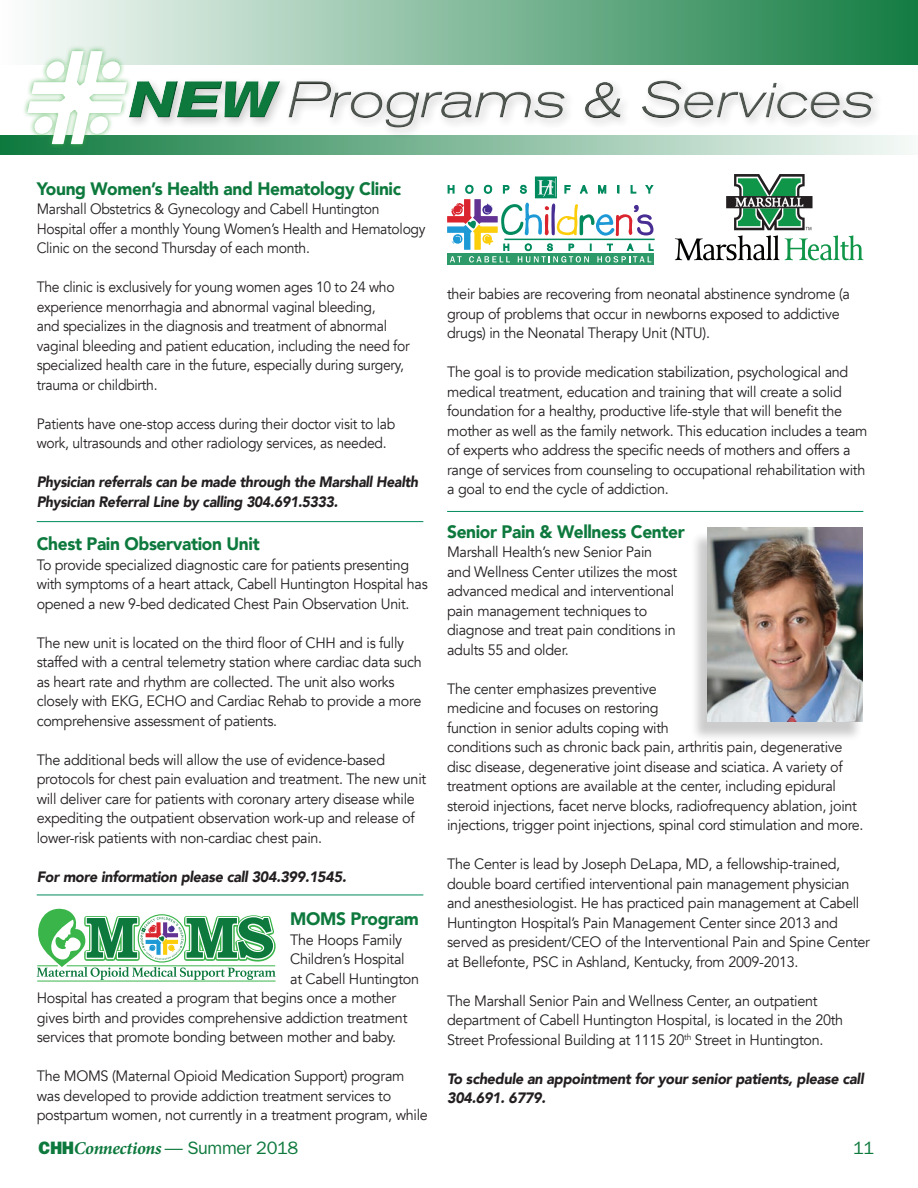
<style>
.page{position:relative;width:918px;height:1188px;background:#fff}
.page>*{position:absolute;margin:0;border:0;box-sizing:border-box;transform-origin:0 0}
.t1{font:italic 300 expanded 51px "Nissan AG";color:#4f5650}
.t2{font:900 18px "Avenir";letter-spacing:-.02em;color:#0d793d;scale:.96 1}
.t3{font:italic 700 18px "Minion Pro";letter-spacing:-.02em;color:#0d793d}
.t4{font:18px "ITC Franklin Gothic Std";color:#0d793d}
.t5{font:15px/19.5px "Avenir";letter-spacing:-.02em;color:#231f20;scale:.96 1}
.t6{font:15px/19.5px "Avenir";letter-spacing:-.02em;color:#231f20;scale:.93 1}
.t7{font:15px/19.5px "Avenir";letter-spacing:-.02em;color:#231f20;scale:.95 1}
.t8{font:italic 900 15px/19.5px "Avenir";letter-spacing:-.02em;color:#231f20;scale:.96 1}
.t9{font:italic 900 15px/19.5px "Avenir";letter-spacing:-.02em;color:#231f20;scale:.93 1}
.s1{font-weight:700;color:#0d793d}
.s2{font-family:"ITC Franklin Gothic Std Hvy";font-weight:400;font-style:normal}
.s3{font-family:"ITC Franklin Gothic Std";font-weight:400;font-style:normal}
</style>
<div class="page">
<div style="left:0;top:0;width:918px;height:65px;background:linear-gradient(to right,#fdfefd,#137c42)"></div>
<div style="left:0;top:135px;width:918px;height:20px;background:linear-gradient(to right,#0e793d,#f6faf8)"></div>
<div style="left:125px;top:76px;width:760px;height:63px;background:#231f20;opacity:.23"></div>
<div style="left:128px;top:80px;width:746px;height:45px;background:#fff"></div>
<div style="left:128px;top:81px;width:746px;height:47px;background:#231f20;opacity:.75"></div>
<div style="left:23px;top:46px;width:109px;height:104px;background:#40ae49;opacity:.75"></div>
<svg style="left:21px;top:51px;width:113px;height:93px"></svg>
<svg style="left:675px;top:174px;width:188px;height:86px"></svg>
<div style="left:535px;top:177px;width:22px;height:21px;border:2px solid #008a5e"></div>
<hr style="left:504px;top:239px;width:151px;height:1px;background:#008a5e">
<div style="left:448px;top:253px;width:206px;height:12px;background:#2e9969"></div>
<svg style="left:447px;top:180px;width:207px;height:83px"></svg>
<hr style="left:37px;top:981px;width:239px;height:1px;background:#3ab54a">
<svg style="left:37px;top:909px;width:239px;height:71px"></svg>
<div style="left:691px;top:531px;width:172px;height:211px;background:#231f20;opacity:.23"></div>
<img style="left:707px;top:527px;width:156px;height:194px">
<hr style="left:37px;top:521px;width:386px;height:1px;background:#008a5e">
<hr style="left:37px;top:895px;width:386px;height:1px;background:#008a5e">
<hr style="left:447px;top:511px;width:416px;height:1px;background:#008a5e">
<h1 class="t1" style="left:129px;top:71px;width:748px"><span class="s1">NEW</span> Programs &amp; Services</h1>
<p class="t2" style="left:37px;top:173px;width:381px">Young Women’s Health and Hematology Clinic</p>
<p class="t6" style="left:37px;top:200px;width:420px">Marshall Obstetrics &amp; Gynecology and Cabell Huntington<br>Hospital offer a monthly Young Women’s Health and Hematology<br>Clinic on the second Thursday of each month.</p>
<p class="t6" style="left:37px;top:278px;width:403px">The clinic is exclusively for young women ages 10 to 24 who experience menorrhagia and abnormal vaginal bleeding,<br>and specializes in the diagnosis and treatment of abnormal vaginal bleeding and patient education, including the need for specialized health care in the future, especially during surgery, trauma or childbirth.</p>
<p class="t6" style="left:37px;top:414px;width:387px">Patients have one-stop access during their doctor visit to lab work, ultrasounds and other radiology services, as needed.</p>
<p class="t9" style="left:37px;top:472px;width:412px">Physician referrals can be made through the Marshall Health<br>Physician Referral Line by calling 304.691.5333.</p>
<p class="t2" style="left:37px;top:528px;width:234px">Chest Pain Observation Unit</p>
<p class="t7" style="left:37px;top:555px;width:413px">To provide specialized diagnostic care for patients presenting with symptoms of a heart attack, Cabell Huntington Hospital has opened a new 9-bed dedicated Chest Pain Observation Unit.</p>
<p class="t5" style="left:37px;top:633px;width:403px">The new unit is located on the third floor of CHH and is fully staffed with a central telemetry station where cardiac data such as heart rate and rhythm are collected. The unit also works closely with EKG, ECHO and Cardiac Rehab to provide a more comprehensive assessment of patients.</p>
<p class="t5" style="left:37px;top:750px;width:407px">The additional beds will allow the use of evidence-based protocols for chest pain evaluation and treatment. The new unit will deliver care for patients with coronary artery disease while expediting the outpatient observation work-up and release of lower-risk patients with non-cardiac chest pain.</p>
<p class="t8" style="left:37px;top:867px;width:324px">For more information please call 304.399.1545.</p>
<p class="t2" style="left:290px;top:903px;width:135px">MOMS Program</p>
<p class="t5" style="left:290px;top:930px;width:118px">The Hoops Family</p>
<p class="t5" style="left:290px;top:950px;width:121px">Children’s Hospital</p>
<p class="t5" style="left:290px;top:969px;width:136px">at Cabell Huntington</p>
<p class="t5" style="left:37px;top:989px;width:376px">Hospital has created a program that begins once a mother</p>
<p class="t5" style="left:37px;top:1008px;width:388px">gives birth and provides comprehensive addiction treatment</p>
<p class="t5" style="left:37px;top:1028px;width:376px">services that promote bonding between mother and baby.</p>
<p class="t5" style="left:37px;top:1067px;width:409px">The MOMS (Maternal Opioid Medication Support) program was developed to provide addiction treatment services to postpartum women, not currently in a treatment program, while</p>
<p class="t5" style="left:447px;top:285px;width:421px">their babies are recovering from neonatal abstinence syndrome (a group of problems that occur in newborns exposed to addictive drugs) in the Neonatal Therapy Unit (NTU).</p>
<p class="t5" style="left:447px;top:363px;width:439px">The goal is to provide medication stabilization, psychological and medical treatment, education and training that will create a solid foundation for a healthy, productive life-style that will benefit the mother as well as the family network. This education includes a team of experts who address the specific needs of mothers and offers a range of services from counseling to occupational rehabilitation with a goal to end the cycle of addiction.</p>
<p class="t2" style="left:447px;top:516px;width:249px">Senior Pain &amp; Wellness Center</p>
<p class="t5" style="left:447px;top:543px;width:241px">Marshall Health’s new Senior Pain and Wellness Center utilizes the most advanced medical and interventional pain management techniques to diagnose and treat pain conditions in adults 55 and older.</p>
<p class="t5" style="left:447px;top:679px;width:435px">The center emphasizes preventive<br>medicine and focuses on restoring<br>function in senior adults coping with<br>conditions such as chronic back pain, arthritis pain, degenerative disc disease, degenerative joint disease and sciatica. A variety of treatment options are available at the center, including epidural steroid injections, facet nerve blocks, radiofrequency ablation, joint injections, trigger point injections, spinal cord stimulation and more.</p>
<p class="t5" style="left:447px;top:855px;width:442px">The Center is lead by Joseph DeLapa, MD, a fellowship-trained, double board certified interventional pain management physician and anesthesiologist. He has practiced pain management at Cabell Huntington Hospital’s Pain Management Center since 2013 and served as president/CEO of the Interventional Pain and Spine Center at Bellefonte, PSC in Ashland, Kentucky, from 2009-2013.</p>
<p class="t5" style="left:447px;top:991px;width:414px">The Marshall Senior Pain and Wellness Center, an outpatient department of Cabell Huntington Hospital, is located in the 20th<br>Street Professional Building at 1115 20<sup>th</sup> Street in Huntington.</p>
<p class="t8" style="left:447px;top:1069px;width:436px">To schedule an appointment for your senior patients, please call<br>304.691. 6779.</p>
<p class="t3" style="left:39px;top:1135px;width:261px"><span class="s2">CHH</span>Connections <span class="s3">— Summer 2018</span></p>
<p class="t4" style="left:853px;top:1137px;width:23px">11</p>
</div>
